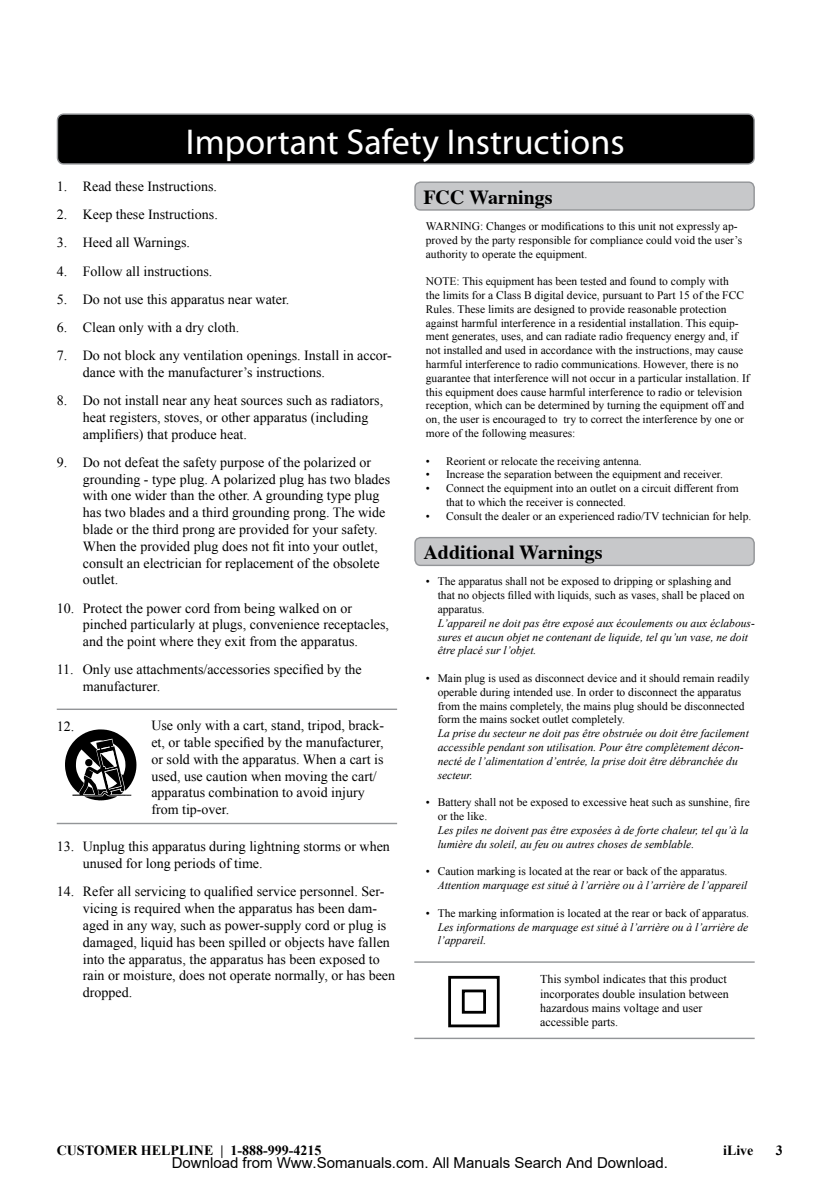
<style>
.page{position:relative;width:840px;height:1191px;background:#fff}
.page>*{position:absolute;margin:0;border:0;box-sizing:border-box;transform-origin:0 0}
.t1{font:36px "Myriad Pro";color:#fff}
.t2{font:700 20px "Times";color:#000}
.t3{font:15px "Arial";color:#000}
.t4{font:14px/16.8px "Times New Roman";color:#000}
.t5{font:700 14px "Times New Roman";color:#000}
.t6{font:12px/14.4px "Times New Roman";color:#000}
.t7{font:11.6px/13.8px "Times New Roman";color:#000}
.t8{font:italic 11.6px/13.8px "Times New Roman";color:#000}
</style>
<div class="page">
<div style="left:415px;top:182px;width:338px;height:28px;background:#c7c8ca;border-radius:6px"></div>
<div style="left:414px;top:181px;width:340px;height:30px;border:1px solid #939598;border-radius:6px"></div>
<div style="left:415px;top:537px;width:338px;height:28px;background:#c7c8ca;border-radius:6px"></div>
<div style="left:414px;top:537px;width:340px;height:29px;border:1px solid #939598;border-radius:6px"></div>
<div style="left:57px;top:114px;width:696px;height:50px;background:#000;border-radius:6px"></div>
<div style="left:57px;top:113px;width:697px;height:52px;border:1px solid #939598;border-radius:6px"></div>
<svg style="left:448px;top:975px;width:52px;height:53px"></svg>
<hr style="left:414px;top:961px;width:340px;height:1px;background:#939598">
<hr style="left:414px;top:1037px;width:340px;height:2px;background:#939598">
<svg style="left:65px;top:729px;width:71px;height:71px"></svg>
<hr style="left:57px;top:708px;width:340px;height:2px;background:#939598">
<hr style="left:57px;top:822px;width:340px;height:2px;background:#939598">
<h1 class="t1" style="left:186px;top:119px;width:440px">Important Safety Instructions</h1>
<p class="t4" style="left:57px;top:178px;width:162px">1. Read these Instructions.</p>
<p class="t4" style="left:57px;top:206px;width:162px">2. Keep these Instructions.</p>
<p class="t4" style="left:57px;top:234px;width:135px">3. Heed all Warnings.</p>
<p class="t4" style="left:57px;top:262px;width:157px">4. Follow all instructions.</p>
<p class="t4" style="left:57px;top:290px;width:234px">5. Do not use this apparatus near water.</p>
<p class="t4" style="left:57px;top:319px;width:184px">6. Clean only with a dry cloth.</p>
<p class="t4" style="left:83px;top:347px;width:310px;text-indent:-26px">7. Do not block any ventilation openings. Install in accor&shy;dance with the manufacturer’s instructions.</p>
<p class="t4" style="left:83px;top:392px;width:302px;text-indent:-26px">8. Do not install near any heat sources such as radiators, heat registers, stoves, or other apparatus (including amplifiers) that produce heat.</p>
<p class="t4" style="left:83px;top:453px;width:309px;text-indent:-26px">9. Do not defeat the safety purpose of the polarized or grounding - type plug. A polarized plug has two blades with one wider than the other. A grounding type plug has two blades and a third grounding prong. The wide blade or the third prong are provided for your safety.<br>When the provided plug does not fit into your outlet, consult an electrician for replacement of the obsolete outlet.</p>
<p class="t4" style="left:83px;top:599px;width:307px;text-indent:-26px">10. Protect the power cord from being walked on or pinched particularly at plugs, convenience receptacles, and the point where they exit from the apparatus.</p>
<p class="t4" style="left:83px;top:661px;width:280px;text-indent:-26px">11. Only use attachments/accessories specified by the manufacturer.</p>
<p class="t4" style="left:57px;top:717px;width:19px">12.</p>
<p class="t4" style="left:151px;top:717px;width:234px">Use only with a cart, stand, tripod, brack&shy;et, or table specified by the manufacturer, or sold with the apparatus. When a cart is used, use caution when moving the cart/ apparatus combination to avoid injury from tip-over.</p>
<p class="t4" style="left:83px;top:838px;width:308px;text-indent:-26px">13. Unplug this apparatus during lightning storms or when unused for long periods of time.</p>
<p class="t4" style="left:83px;top:883px;width:314px;text-indent:-26px">14. Refer all servicing to qualified service personnel. Ser&shy;vicing is required when the apparatus has been dam&shy;aged in any way, such as power-supply cord or plug is damaged, liquid has been spilled or objects have fallen into the apparatus, the apparatus has been exposed to rain or moisture, does not operate normally, or has been dropped.</p>
<h2 class="t2" style="left:423px;top:178px;width:131px">FCC Warnings</h2>
<p class="t7" style="left:425px;top:219px;width:317px;text-indent:54px">: Changes or modifications to this unit not expressly ap&shy;proved by the party responsible for compliance could void the user’s authority to operate the equipment.</p>
<p class="t7" style="left:425px;top:274px;width:325px">NOTE: This equipment has been tested and found to comply with<br>the limits for a Class B digital device, pursuant to Part 15 of the FCC Rules. These limits are designed to provide reasonable protection against harmful interference in a residential installation. This equip&shy;ment generates, uses, and can radiate radio frequency energy and, if not installed and used in accordance with the instructions, may cause harmful interference to radio communications. However, there is no guarantee that interference will not occur in a particular installation. If this equipment does cause harmful interference to radio or television reception, which can be determined by turning the equipment off and on, the user is encouraged to try to correct the interference by one or more of the following measures:</p>
<p class="t7" style="left:425px;top:454px;width:217px">• Reorient or relocate the receiving antenna.</p>
<p class="t7" style="left:425px;top:467px;width:298px">• Increase the separation between the equipment and receiver.</p>
<p class="t7" style="left:446px;top:481px;width:294px;text-indent:-20px">• Connect the equipment into an outlet on a circuit different from that to which the receiver is connected.</p>
<p class="t7" style="left:425px;top:509px;width:327px">• Consult the dealer or an experienced radio/TV technician for help.</p>
<p class="t7" style="left:425px;top:219px;width:18px">Warning</p>
<h2 class="t2" style="left:423px;top:533px;width:181px">Additional Warnings</h2>
<p class="t7" style="left:437px;top:574px;width:308px;text-indent:-12px">• The apparatus shall not be exposed to dripping or splashing and that no objects filled with liquids, such as vases, shall be placed on apparatus.</p>
<p class="t8" style="left:437px;top:616px;width:318px">L’appareil ne doit pas être exposé aux écoulements ou aux éclabous&shy;sures et aucun objet ne contenant de liquide, tel qu’un vase, ne doit être placé sur l’objet.</p>
<p class="t7" style="left:437px;top:671px;width:313px;text-indent:-12px">• Main plug is used as disconnect device and it should remain readily operable during intended use. In order to disconnect the apparatus from the mains completely, the mains plug should be disconnected form the mains socket outlet completely.</p>
<p class="t8" style="left:437px;top:726px;width:312px">La prise du secteur ne doit pas être obstruée ou doit être facilement accessible pendant son utilisation. Pour être complètement décon&shy;necté de l’alimentation d’entrée, la prise doit être débranchée du secteur.</p>
<p class="t7" style="left:437px;top:795px;width:313px;text-indent:-12px">• Battery shall not be exposed to excessive heat such as sunshine, fire or the like.</p>
<p class="t8" style="left:437px;top:823px;width:312px">Les piles ne doivent pas être exposées à de forte chaleur, tel qu’à la lumière du soleil, au feu ou autres choses de semblable.</p>
<p class="t7" style="left:425px;top:864px;width:303px">• Caution marking is located at the rear or back of the apparatus.</p>
<p class="t8" style="left:437px;top:878px;width:311px">Attention marquage est situé à l’arrière ou à l’arrière de l’appareil</p>
<p class="t7" style="left:425px;top:905px;width:324px">• The marking information is located at the rear or back of apparatus.</p>
<p class="t8" style="left:437px;top:919px;width:312px">Les informations de marquage est situé à l’arrière ou à l’arrière de l’appareil.</p>
<p class="t6" style="left:540px;top:971px;width:190px">This symbol indicates that this product incorporates double insulation between hazardous mains voltage and user accessible parts.</p>
<p class="t5" style="left:57px;top:1140px;width:266px">CUSTOMER HELPLINE | 1-888-999-4215</p>
<p class="t5" style="left:722px;top:1140px;width:32px">iLive</p>
<p class="t5" style="left:775px;top:1140px;width:8px">3</p>
<p class="t3" style="left:172px;top:1154px;width:497px">Download from Www.Somanuals.com. All Manuals Search And Download.</p>
</div>
